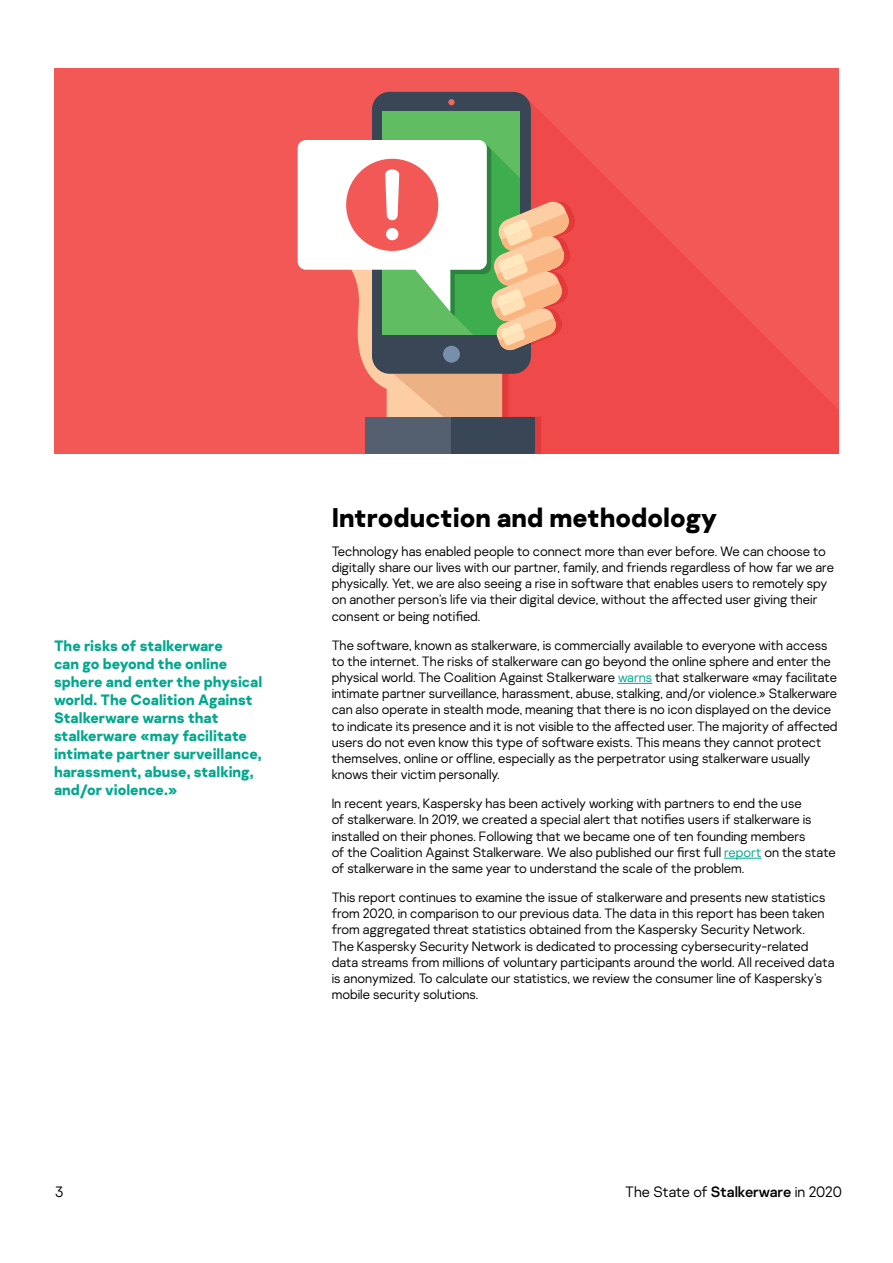
<style>
.page{position:relative;width:893px;height:1263px;background:#fff}
.page>*{position:absolute;margin:0;border:0;box-sizing:border-box;transform-origin:0 0}
.t1{font:700 27px "Kaspersky Sans";color:#000}
.t2{font:700 15px/18px "Kaspersky Sans";color:#00a88e}
.t3{font:300 15px "Kaspersky Sans";color:#000}
.t4{font:300 13.5px/16.2px "Kaspersky Sans";color:#000}
.s1{color:#00a88e}
.s2{font-weight:400}
</style>
<div class="page">
<hr style="left:618px;top:683px;width:34px;height:1px;background:#00a88e">
<hr style="left:724px;top:858px;width:37px;height:1px;background:#00a88e">
<div style="left:54px;top:68px;width:785px;height:386px;background:#f15856"></div>
<svg style="left:527px;top:98px;width:312px;height:356px"></svg>
<div style="left:372px;top:92px;width:159px;height:282px;background:#394656;border-radius:18px"></div>
<div style="left:383px;top:111px;width:137px;height:224px;background:#61bd61"></div>
<div style="left:448px;top:99px;width:7px;height:6px;background:#f26759;border-radius:50%"></div>
<svg style="left:298px;top:140px;width:278px;height:314px"></svg>
<p class="t2" style="left:54px;top:637px;width:210px">The risks of stalkerware<br>can go beyond the online sphere and enter the physical world. The Coalition Against<br>Stalkerware warns that stalkerware «may facilitate intimate partner surveillance, harassment, abuse, stalking, and/or violence.»</p>
<h1 class="t1" style="left:332px;top:500px;width:387px">Introduction and methodology</h1>
<p class="t4" style="left:332px;top:543px;width:504px">Technology has enabled people to connect more than ever before. We can choose to digitally share our lives with our partner, family, and friends regardless of how far we are physically. Yet, we are also seeing a rise in software that enables users to remotely spy on another person’s life via their digital device, without the affected user giving their consent or being notified.</p>
<p class="t4" style="left:332px;top:637px;width:507px">The software, known as stalkerware, is commercially available to everyone with access to the internet. The risks of stalkerware can go beyond the online sphere and enter the physical world. The Coalition Against Stalkerware <span class="s1">warns</span> that stalkerware «may facilitate intimate partner surveillance, harassment, abuse, stalking, and/or violence.» Stalkerware can also operate in stealth mode, meaning that there is no icon displayed on the device to indicate its presence and it is not visible to the affected user. The majority of affected users do not even know this type of software exists. This means they cannot protect themselves, online or offline, especially as the perpetrator using stalkerware usually knows their victim personally.</p>
<p class="t4" style="left:332px;top:795px;width:505px">In recent years, Kaspersky has been actively working with partners to end the use<br>of stalkerware. In 2019, we created a special alert that notifies users if stalkerware is installed on their phones. Following that we became one of ten founding members<br>of the Coalition Against Stalkerware. We also published our first full <span class="s1">report</span> on the state of stalkerware in the same year to understand the scale of the problem.</p>
<p class="t4" style="left:332px;top:889px;width:504px">This report continues to examine the issue of stalkerware and presents new statistics from 2020, in comparison to our previous data. The data in this report has been taken from aggregated threat statistics obtained from the Kaspersky Security Network.<br>The Kaspersky Security Network is dedicated to processing cybersecurity-related data streams from millions of voluntary participants around the world. All received data is anonymized. To calculate our statistics, we review the consumer line of Kaspersky’s mobile security solutions.</p>
<p class="t3" style="left:55px;top:1183px;width:10px">3</p>
<p class="t3" style="left:625px;top:1183px;width:218px">The State of <span class="s2">Stalkerware</span> in 2020</p>
</div>
